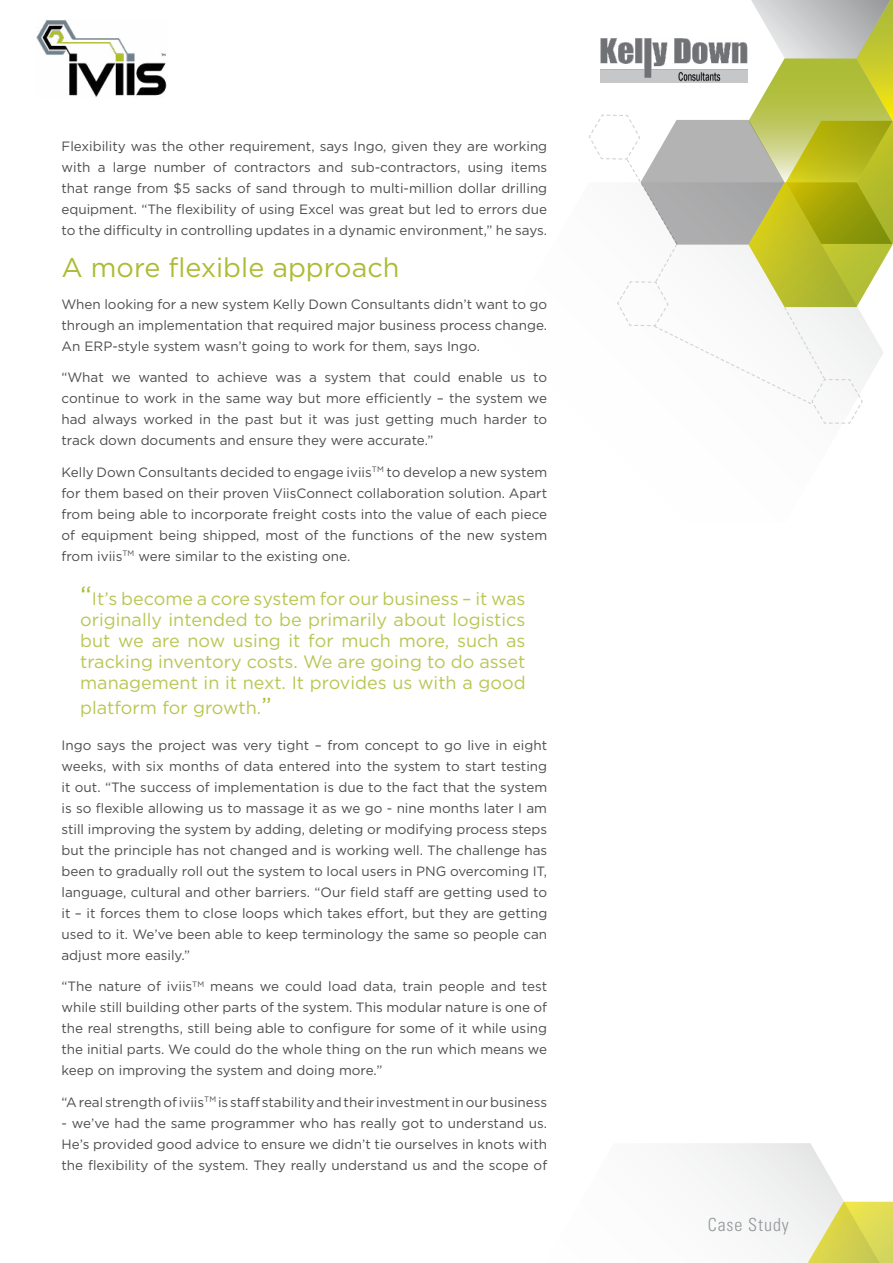
<style>
.page{position:relative;width:893px;height:1263px;background:#fff}
.page>*{position:absolute;margin:0;border:0;box-sizing:border-box;transform-origin:0 0}
.t1{font:27px "Gotham";color:#adbc35}
.t2{font:18px/21px "Gotham";color:#b9c653;text-align:justify}
.t3{font:300 condensed 18px "Univers LT Std";letter-spacing:.05em;color:#939598}
.t4{font:13.5px/21px "Gotham";color:#4d4d4f;text-align:justify}
.s1{font-size:26.4px;color:#adbc35}
.s2{font-size:23.1px;color:#adbc35}
</style>
<div class="page">
<img style="left:36px;top:20px;width:131px;height:77px">
<svg style="left:589px;top:0;width:304px;height:424px"></svg>
<svg style="left:688px;top:1143px;width:205px;height:120px"></svg>
<img style="left:601px;top:39px;width:146px;height:44px">
<p class="t4" style="left:62px;top:136px;width:487px">Flexibility was the other requirement, says Ingo, given they are working with a large number of contractors and sub-contractors, using items that range from $5 sacks of sand through to multi-million dollar drilling equipment. “The flexibility of using Excel was great but led to errors due to the difficulty in controlling updates in a dynamic environment,” he says.</p>
<h1 class="t1" style="left:62px;top:250px;width:339px">A more flexible approach</h1>
<p class="t4" style="left:62px;top:293px;width:487px">When looking for a new system Kelly Down Consultants didn’t want to go through an implementation that required major business process change.<br>An ERP-style system wasn’t going to work for them, says Ingo.</p>
<p class="t4" style="left:62px;top:367px;width:487px">“What we wanted to achieve was a system that could enable us to continue to work in the same way but more efficiently – the system we had always worked in the past but it was just getting much harder to track down documents and ensure they were accurate.”</p>
<p class="t4" style="left:61px;top:461px;width:487px">Kelly Down Consultants decided to engage iviis<sup>TM</sup> to develop a new system for them based on their proven ViisConnect collaboration solution. Apart from being able to incorporate freight costs into the value of each piece of equipment being shipped, most of the functions of the new system from iviis<sup>TM</sup> were similar to the existing one.</p>
<p class="t2" style="left:80px;top:588px;width:447px"><span class="s1">“</span>It’s become a core system for our business – it was originally intended to be primarily about logistics but we are now using it for much more, such as tracking inventory costs. We are going to do asset management in it next. It provides us with a good</p>
<h2 class="t2" style="left:80px;top:697px;width:193px">platform for growth.<span class="s2">”</span></h2>
<p class="t4" style="left:61px;top:734px;width:487px">Ingo says the project was very tight – from concept to go live in eight weeks, with six months of data entered into the system to start testing it out. “The success of implementation is due to the fact that the system is so flexible allowing us to massage it as we go - nine months later I am still improving the system by adding, deleting or modifying process steps but the principle has not changed and is working well. The challenge has been to gradually roll out the system to local users in PNG overcoming IT, language, cultural and other barriers. “Our field staff are getting used to it – it forces them to close loops which takes effort, but they are getting used to it. We’ve been able to keep terminology the same so people can adjust more easily.”</p>
<p class="t4" style="left:61px;top:976px;width:487px">“The nature of iviis<sup>TM</sup> means we could load data, train people and test while still building other parts of the system. This modular nature is one of the real strengths, still being able to configure for some of it while using the initial parts. We could do the whole thing on the run which means we keep on improving the system and doing more.”</p>
<p class="t4" style="left:61px;top:1091px;width:487px">“A real strength of iviis<sup>TM</sup> is staff stability and their investment in our business</p>
<p class="t4" style="left:62px;top:1112px;width:487px">- we’ve had the same programmer who has really got to understand us.<br>He’s provided good advice to ensure we didn’t tie ourselves in knots with the flexibility of the system. They really understand us and the scope of</p>
<h2 class="t3" style="left:708px;top:1214px;width:83px">Case Study</h2>
</div>
